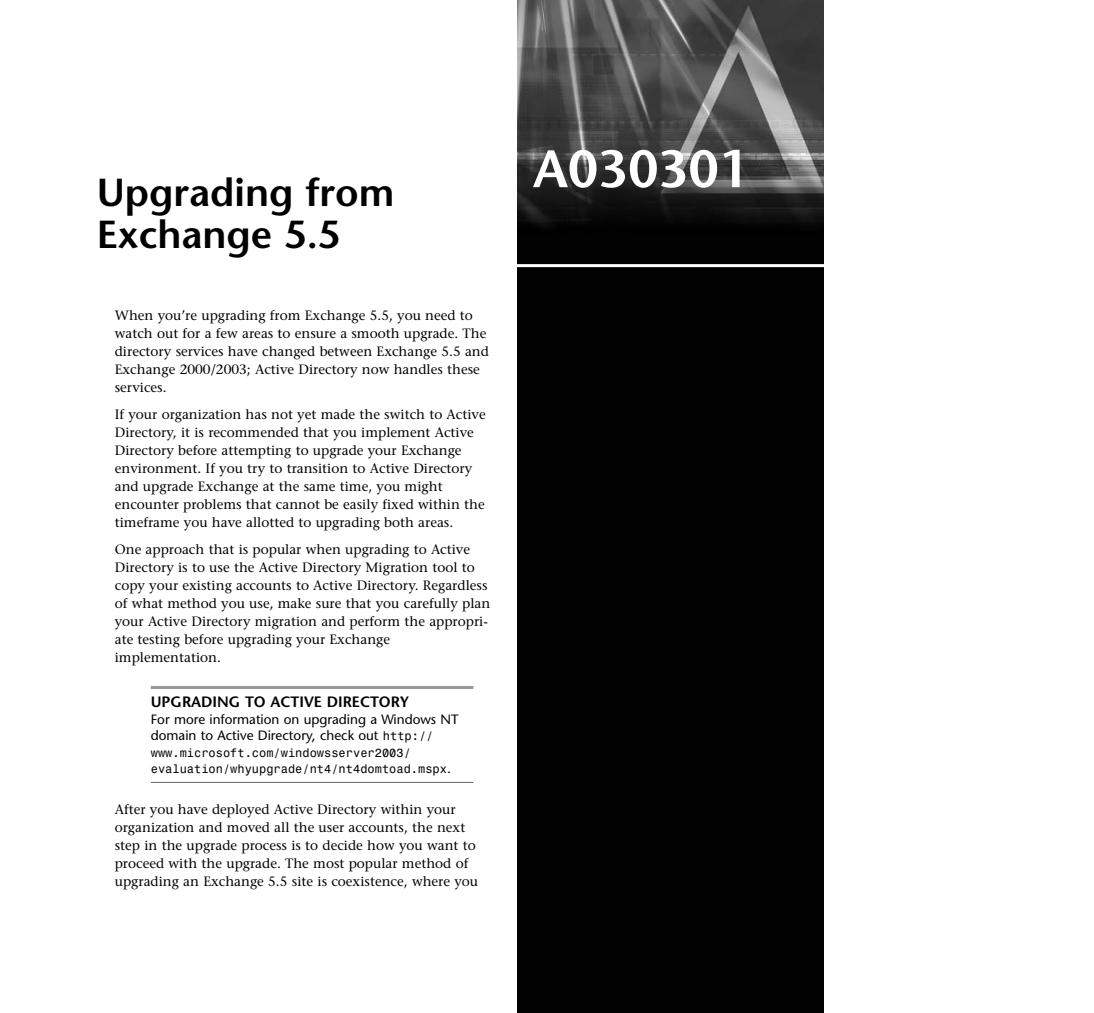
<style>
.page{position:relative;width:1094px;height:1013px;background:#fff}
.page>*{position:absolute;margin:0;border:0;box-sizing:border-box;transform-origin:0 0}
.t1{font:600 52.5px "Stone Sans";color:#fff}
.t2{font:600 39px/42px "Stone Sans";color:#000}
.t3{font:600 15px "Stone Sans";color:#000}
.t4{font:13.5px/18px "Stone Serif";color:#000}
.t5{font:13.5px/16.5px "Stone Sans";color:#000}
.t6{font:12px/16.5px "Mono";color:#000}
.s1{font-family:"Mono";font-size:12px}
.s2{font-family:"Stone Sans";font-size:13.5px}
</style>
<div class="page">
<img style="left:518px;top:0;width:306px;height:1012px">
<hr style="left:513px;top:264px;width:311px;height:3px;background:#fff">
<hr style="left:151px;top:686px;width:322px;height:3px;background:#999">
<hr style="left:151px;top:782px;width:322px;height:1px;background:#666">
<h2 class="t2" style="left:97px;top:175px;width:299px">Upgrading from<br>Exchange 5.5</h2>
<p class="t4" style="left:115px;top:307px;width:376px">When you’re upgrading from Exchange 5.5, you need to watch out for a few areas to ensure a smooth upgrade. The directory services have changed between Exchange 5.5 and Exchange 2000/2003; Active Directory now handles these services.</p>
<p class="t4" style="left:115px;top:406px;width:372px">If your organization has not yet made the switch to Active Directory, it is recommended that you implement Active Directory before attempting to upgrade your Exchange environment. If you try to transition to Active Directory and upgrade Exchange at the same time, you might encounter problems that cannot be easily fixed within the timeframe you have allotted to upgrading both areas.</p>
<p class="t4" style="left:115px;top:541px;width:377px">One approach that is popular when upgrading to Active Directory is to use the Active Directory Migration tool to copy your existing accounts to Active Directory. Regardless of what method you use, make sure that you carefully plan your Active Directory migration and perform the appropri&shy;ate testing before upgrading your Exchange implementation.</p>
<p class="t3" style="left:151px;top:696px;width:260px">UPGRADING TO ACTIVE DIRECTORY</p>
<p class="t5" style="left:151px;top:712px;width:309px">For more information on upgrading a Windows NT domain to Active Directory, check out <span class="s1">http://</span></p>
<p class="t6" style="left:151px;top:745px;width:301px">www.microsoft.com/windowsserver2003/ evaluation/whyupgrade/nt4/nt4domtoad.mspx<span class="s2">.</span></p>
<p class="t4" style="left:115px;top:801px;width:365px">After you have deployed Active Directory within your organization and moved all the user accounts, the next step in the upgrade process is to decide how you want to proceed with the upgrade. The most popular method of upgrading an Exchange 5.5 site is coexistence, where you</p>
<h1 class="t1" style="left:533px;top:148px;width:217px">A030301</h1>
</div>
